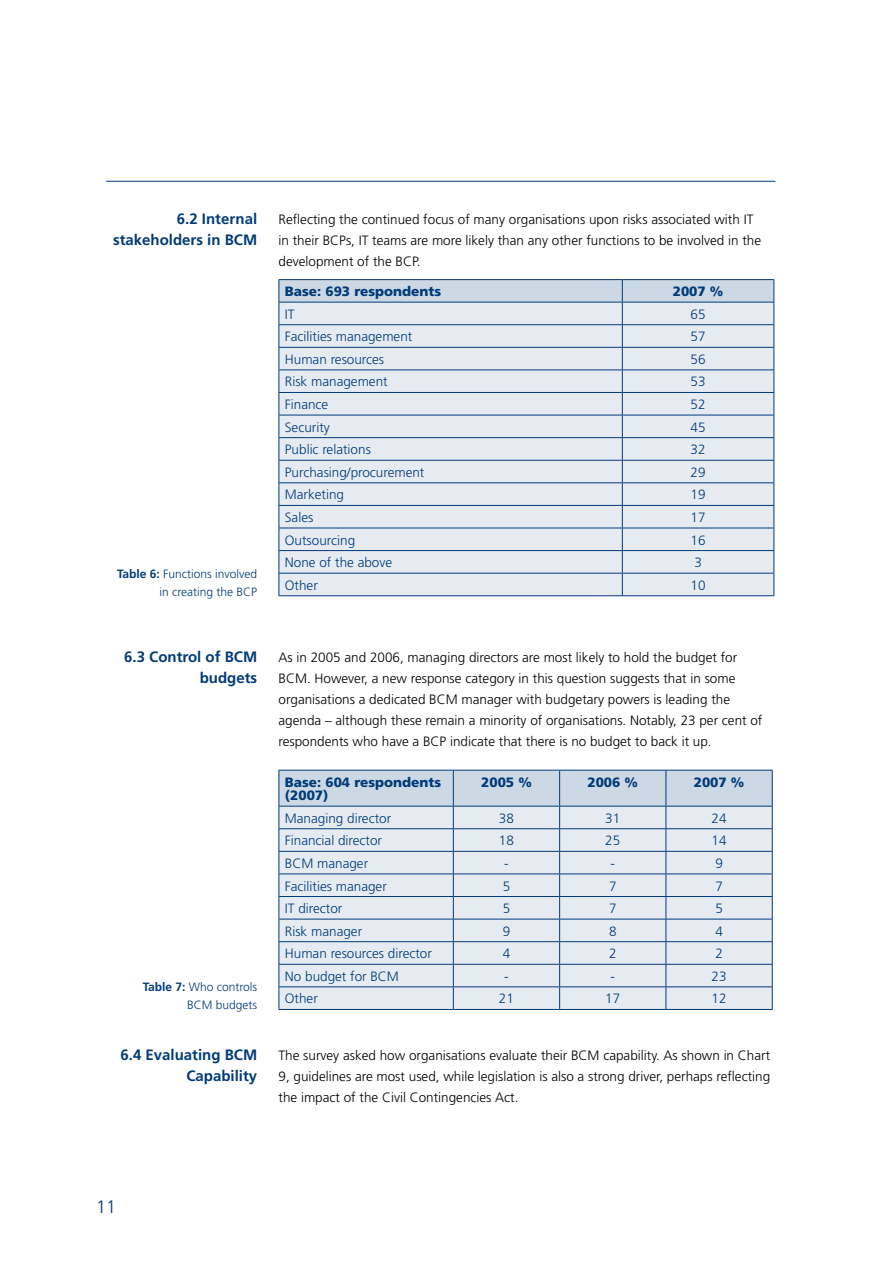
<style>
.page{position:relative;width:893px;height:1263px;background:#fff}
.page>*{position:absolute;margin:0;border:0;box-sizing:border-box;transform-origin:0 0}
.t1{font:300 18px "Frutiger";color:#003b79}
.t2{font:700 15px/21px "Frutiger";color:#003b79;text-align:right}
.t3{font:300 13.5px/21px "Frutiger";color:#000}
.t4{font:300 13.5px "Frutiger";color:#003b79}
.t5{font:900 13.5px/13.5px "Frutiger";color:#003b79}
.t6{font:300 12px/18px "Frutiger";color:#003b79;text-align:right}
.s1{font-weight:700}
</style>
<div class="page">
<hr style="left:106px;top:181px;width:669px;height:1px;background:#003b79">
<hr style="left:279px;top:279px;width:343px;height:1px;background:#003b79">
<hr style="left:622px;top:279px;width:152px;height:1px;background:#003b79">
<svg style="left:279px;top:280px;width:495px;height:315px;background:#d9e1eb"></svg>
<hr style="left:279px;top:595px;width:343px;height:1px;background:#003b79">
<hr style="left:622px;top:595px;width:152px;height:1px;background:#003b79">
<svg style="left:279px;top:770px;width:494px;height:239px;background:#d6dfea"></svg>
<hr style="left:279px;top:1009px;width:174px;height:1px;background:#003b79">
<hr style="left:453px;top:1009px;width:107px;height:1px;background:#003b79">
<hr style="left:560px;top:1009px;width:106px;height:1px;background:#003b79">
<hr style="left:666px;top:1009px;width:107px;height:1px;background:#003b79">
<p class="t2" style="left:113px;top:208px;width:146px">6.2 Internal stakeholders in BCM</p>
<p class="t6" style="left:117px;top:565px;width:142px"><span class="s1">Table 6:</span> Functions involved in creating the BCP</p>
<p class="t2" style="left:124px;top:646px;width:135px">6.3 Control of BCM budgets</p>
<p class="t6" style="left:143px;top:978px;width:116px"><span class="s1">Table 7:</span> Who controls<br>BCM budgets</p>
<p class="t2" style="left:121px;top:1044px;width:138px">6.4 Evaluating BCM<br>Capability</p>
<p class="t3" style="left:279px;top:209px;width:484px">Reflecting the continued focus of many organisations upon risks associated with IT in their BCPs, IT teams are more likely than any other functions to be involved in the development of the BCP.</p>
<p class="t5" style="left:285px;top:284px;width:158px">Base: 693 respondents</p>
<p class="t5" style="left:673px;top:284px;width:52px">2007 %</p>
<p class="t4" style="left:285px;top:306px;width:11px">IT</p>
<p class="t4" style="left:691px;top:306px;width:17px">65</p>
<p class="t4" style="left:285px;top:329px;width:129px">Facilities management</p>
<p class="t4" style="left:691px;top:329px;width:17px">57</p>
<p class="t4" style="left:285px;top:352px;width:101px">Human resources</p>
<p class="t4" style="left:691px;top:352px;width:17px">56</p>
<p class="t4" style="left:285px;top:374px;width:104px">Risk management</p>
<p class="t4" style="left:691px;top:374px;width:17px">53</p>
<p class="t4" style="left:285px;top:397px;width:45px">Finance</p>
<p class="t4" style="left:691px;top:397px;width:17px">52</p>
<p class="t4" style="left:285px;top:419px;width:46px">Security</p>
<p class="t4" style="left:691px;top:419px;width:17px">45</p>
<p class="t4" style="left:285px;top:442px;width:88px">Public relations</p>
<p class="t4" style="left:691px;top:442px;width:17px">32</p>
<p class="t4" style="left:285px;top:464px;width:141px">Purchasing/procurement</p>
<p class="t4" style="left:691px;top:464px;width:17px">29</p>
<p class="t4" style="left:285px;top:487px;width:61px">Marketing</p>
<p class="t4" style="left:691px;top:487px;width:17px">19</p>
<p class="t4" style="left:285px;top:510px;width:30px">Sales</p>
<p class="t4" style="left:691px;top:510px;width:17px">17</p>
<p class="t4" style="left:285px;top:532px;width:72px">Outsourcing</p>
<p class="t4" style="left:691px;top:532px;width:17px">16</p>
<p class="t4" style="left:285px;top:555px;width:109px">None of the above</p>
<p class="t4" style="left:694px;top:555px;width:9px">3</p>
<p class="t4" style="left:285px;top:577px;width:34px">Other</p>
<p class="t4" style="left:691px;top:577px;width:17px">10</p>
<p class="t3" style="left:279px;top:647px;width:485px">As in 2005 and 2006, managing directors are most likely to hold the budget for BCM. However, a new response category in this question suggests that in some organisations a dedicated BCM manager with budgetary powers is leading the agenda – although these remain a minority of organisations. Notably, 23 per cent of respondents who have a BCP indicate that there is no budget to back it up.</p>
<p class="t5" style="left:285px;top:775px;width:158px">Base: 604 respondents (2007)</p>
<p class="t5" style="left:481px;top:775px;width:52px">2005 %</p>
<p class="t5" style="left:587px;top:775px;width:52px">2006 %</p>
<p class="t5" style="left:694px;top:775px;width:52px">2007 %</p>
<p class="t4" style="left:285px;top:810px;width:108px">Managing director</p>
<p class="t4" style="left:499px;top:810px;width:17px">38</p>
<p class="t4" style="left:605px;top:810px;width:17px">31</p>
<p class="t4" style="left:712px;top:810px;width:17px">24</p>
<p class="t4" style="left:285px;top:833px;width:99px">Financial director</p>
<p class="t4" style="left:499px;top:833px;width:17px">18</p>
<p class="t4" style="left:605px;top:833px;width:17px">25</p>
<p class="t4" style="left:712px;top:833px;width:17px">14</p>
<p class="t4" style="left:285px;top:856px;width:85px">BCM manager</p>
<p class="t4" style="left:504px;top:856px;width:6px">-</p>
<p class="t4" style="left:610px;top:856px;width:6px">-</p>
<p class="t4" style="left:715px;top:856px;width:9px">9</p>
<p class="t4" style="left:285px;top:878px;width:103px">Facilities manager</p>
<p class="t4" style="left:503px;top:878px;width:9px">5</p>
<p class="t4" style="left:609px;top:878px;width:9px">7</p>
<p class="t4" style="left:715px;top:878px;width:9px">7</p>
<p class="t4" style="left:285px;top:901px;width:59px">IT director</p>
<p class="t4" style="left:503px;top:901px;width:9px">5</p>
<p class="t4" style="left:609px;top:901px;width:9px">7</p>
<p class="t4" style="left:715px;top:901px;width:9px">5</p>
<p class="t4" style="left:285px;top:923px;width:79px">Risk manager</p>
<p class="t4" style="left:503px;top:923px;width:9px">9</p>
<p class="t4" style="left:609px;top:923px;width:9px">8</p>
<p class="t4" style="left:715px;top:923px;width:9px">4</p>
<p class="t4" style="left:285px;top:946px;width:149px">Human resources director</p>
<p class="t4" style="left:503px;top:946px;width:9px">4</p>
<p class="t4" style="left:609px;top:946px;width:9px">2</p>
<p class="t4" style="left:715px;top:946px;width:9px">2</p>
<p class="t4" style="left:285px;top:968px;width:116px">No budget for BCM</p>
<p class="t4" style="left:504px;top:968px;width:6px">-</p>
<p class="t4" style="left:610px;top:968px;width:6px">-</p>
<p class="t4" style="left:712px;top:968px;width:17px">23</p>
<p class="t4" style="left:285px;top:991px;width:34px">Other</p>
<p class="t4" style="left:499px;top:991px;width:17px">21</p>
<p class="t4" style="left:605px;top:991px;width:17px">17</p>
<p class="t4" style="left:712px;top:991px;width:17px">12</p>
<p class="t3" style="left:279px;top:1044px;width:493px;text-align:justify">The survey asked how organisations evaluate their BCM capability. As shown in Chart 9, guidelines are most used, while legislation is also a strong driver, perhaps reflecting the impact of the Civil Contingencies Act.</p>
<h1 class="t1" style="left:96px;top:1197px;width:22px">11</h1>
</div>
